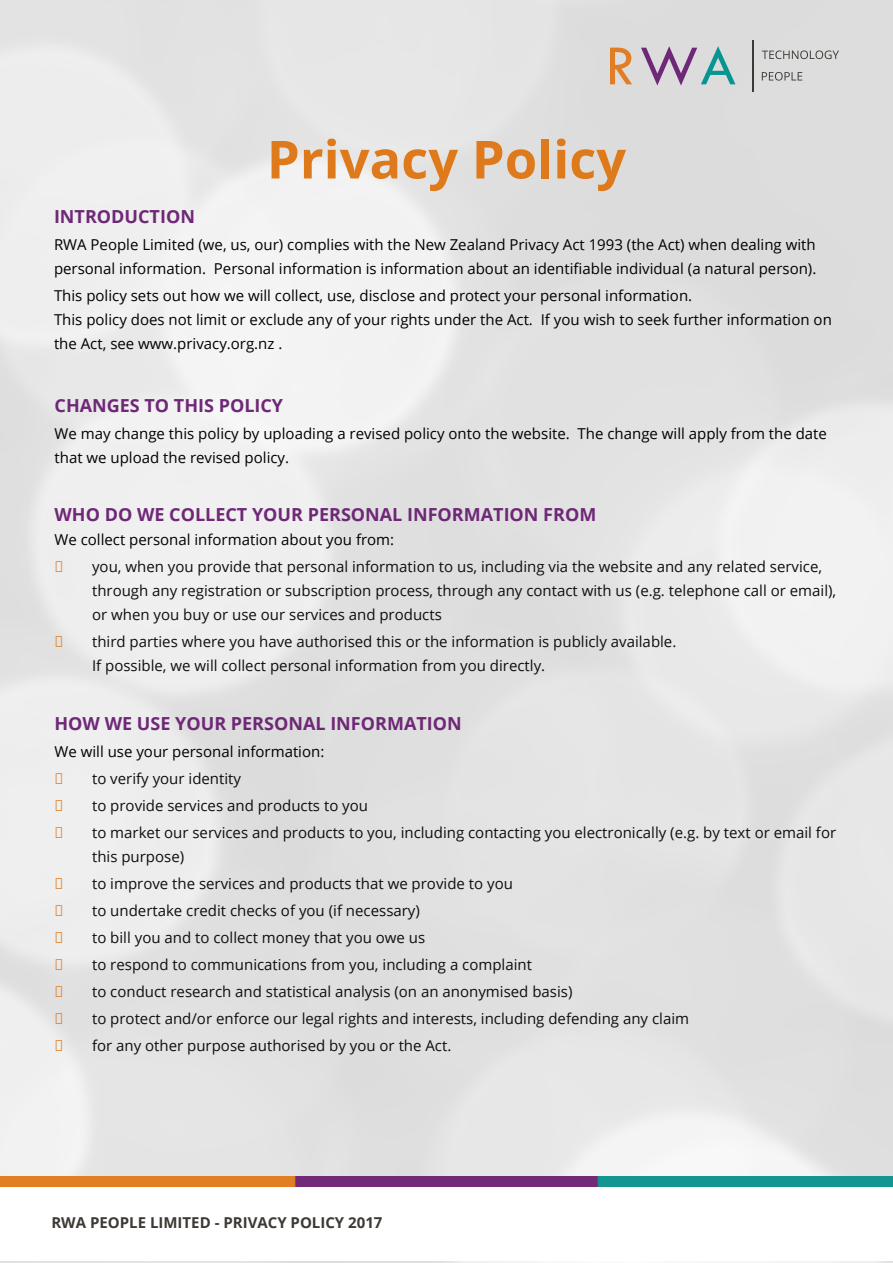
<style>
.page{position:relative;width:893px;height:1263px;background:#fff}
.page>*{position:absolute;margin:0;border:0;box-sizing:border-box;transform-origin:0 0}
.t1{font:700 52.5px "Open Sans";color:#df7a1c}
.Subheading{font:700 18px "Open Sans";color:#6f2877}
.bullet_point_setting{font:15px/24px "Open Sans";color:#0e0f0d}
.Body_text{font:15px/24px "Open Sans";color:#000}
.Body_text-2{font:700 15px "Open Sans";color:#3d3934}
.s1{color:#e17e25}
</style>
<div class="page">
<img style="left:0;top:0;width:893px;height:1263px">
<img style="left:0;top:1177px;width:893px;height:10px">
<svg style="left:641px;top:46px;width:94px;height:40px;background:#b3b6c3"></svg>
<svg style="left:610px;top:48px;width:22px;height:36px"></svg>
<hr style="left:752px;top:40px;width:1px;height:52px;background:#3d3934">
<svg style="left:762px;top:50px;width:77px;height:9px"></svg>
<svg style="left:762px;top:72px;width:40px;height:9px"></svg>
<div style="left:0;top:1187px;width:893px;height:73px;background:#fff"></div>
<p class="t1" style="left:267px;top:122px;width:361px">Privacy Policy</p>
<p class="Subheading" style="left:54px;top:203px;width:142px">INTRODUCTION</p>
<p class="Body_text" style="left:54px;top:232px;width:764px">RWA People Limited (we, us, our) complies with the New Zealand Privacy Act 1993 (the Act) when dealing with personal information. Personal information is information about an identifiable individual (a natural person).</p>
<p class="Body_text" style="left:54px;top:283px;width:779px">This policy sets out how we will collect, use, disclose and protect your personal information.<br>This policy does not limit or exclude any of your rights under the Act. If you wish to seek further information on the Act, see www.privacy.org.nz .</p>
<p class="Subheading" style="left:55px;top:392px;width:230px">CHANGES TO THIS POLICY</p>
<p class="Body_text" style="left:55px;top:421px;width:774px">We may change this policy by uploading a revised policy onto the website. The change will apply from the date that we upload the revised policy.</p>
<p class="Subheading" style="left:55px;top:501px;width:543px">WHO DO WE COLLECT YOUR PERSONAL INFORMATION FROM</p>
<p class="Body_text" style="left:55px;top:527px;width:341px">We collect personal information about you from:</p>
<p class="bullet_point_setting" style="left:92px;top:554px;width:746px;text-indent:-38px"><span class="s1">▲</span> you, when you provide that personal information to us, including via the website and any related service, through any registration or subscription process, through any contact with us (e.g. telephone call or email), or when you buy or use our services and products</p>
<p class="bullet_point_setting" style="left:92px;top:629px;width:586px;text-indent:-38px"><span class="s1">▲</span> third parties where you have authorised this or the information is publicly available.<br>If possible, we will collect personal information from you directly.</p>
<p class="Subheading" style="left:55px;top:711px;width:409px">HOW WE USE YOUR PERSONAL INFORMATION</p>
<p class="Body_text" style="left:55px;top:739px;width:271px">We will use your personal information:</p>
<p class="bullet_point_setting" style="left:55px;top:766px;width:188px"><span class="s1">▲</span> to verify your identity</p>
<p class="bullet_point_setting" style="left:55px;top:793px;width:315px"><span class="s1">▲</span> to provide services and products to you</p>
<p class="bullet_point_setting" style="left:92px;top:820px;width:746px;text-indent:-38px"><span class="s1">▲</span> to market our services and products to you, including contacting you electronically (e.g. by text or email for this purpose)</p>
<p class="bullet_point_setting" style="left:55px;top:871px;width:460px"><span class="s1">▲</span> to improve the services and products that we provide to you</p>
<p class="bullet_point_setting" style="left:55px;top:898px;width:367px"><span class="s1">▲</span> to undertake credit checks of you (if necessary)</p>
<p class="bullet_point_setting" style="left:55px;top:925px;width:372px"><span class="s1">▲</span> to bill you and to collect money that you owe us</p>
<p class="bullet_point_setting" style="left:55px;top:952px;width:479px"><span class="s1">▲</span> to respond to communications from you, including a complaint</p>
<p class="bullet_point_setting" style="left:55px;top:979px;width:519px"><span class="s1">▲</span> to conduct research and statistical analysis (on an anonymised basis)</p>
<p class="bullet_point_setting" style="left:55px;top:1006px;width:636px"><span class="s1">▲</span> to protect and/or enforce our legal rights and interests, including defending any claim</p>
<p class="bullet_point_setting" style="left:55px;top:1033px;width:398px"><span class="s1">▲</span> for any other purpose authorised by you or the Act.</p>
<p class="Body_text-2" style="left:51px;top:1212px;width:333px">RWA PEOPLE LIMITED - PRIVACY POLICY 2017</p>
<p class="Body_text-2" style="left:54px;top:1212px;width:445px">RWA HEALTH AND SAFETY POLICY - CONTRACTORS JAN 2017</p>
</div>
